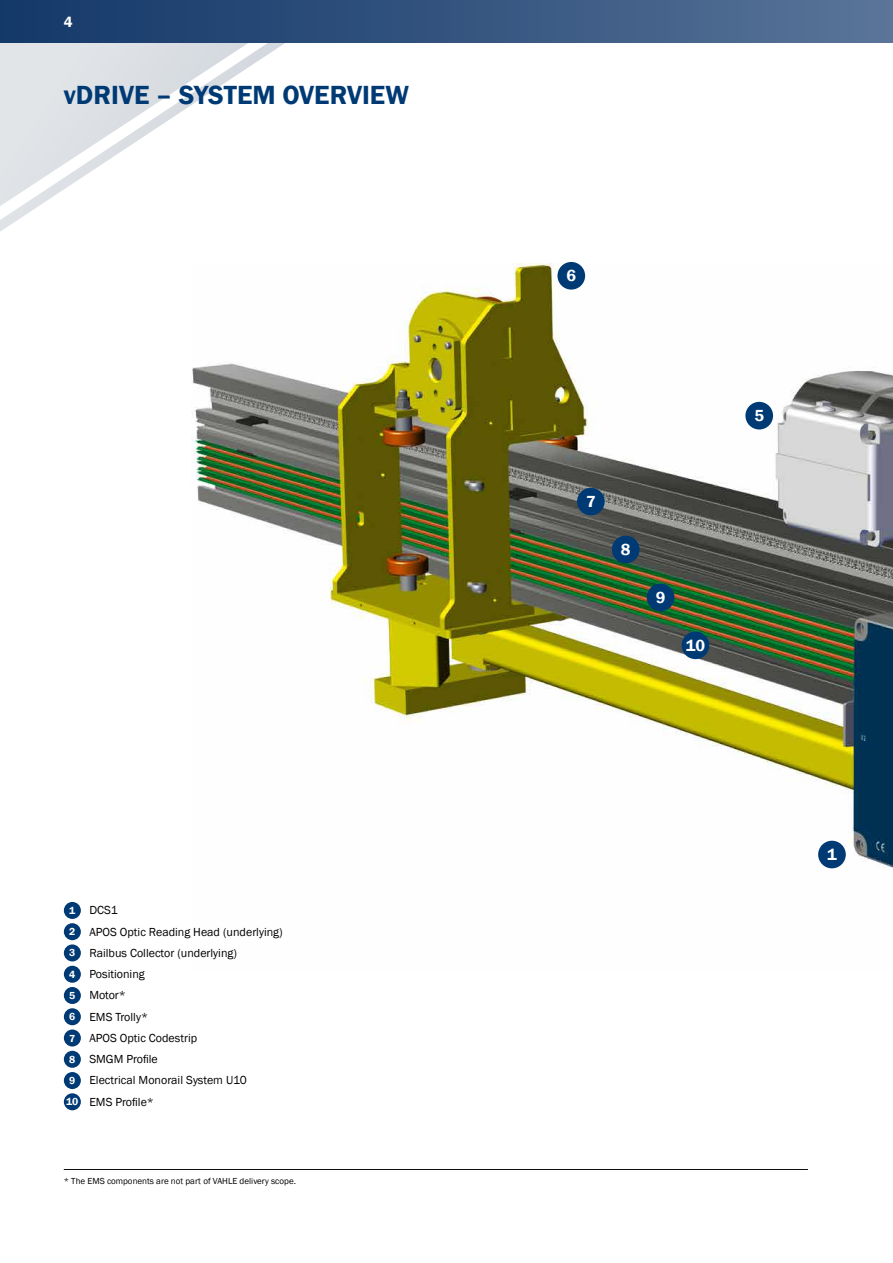
<style>
.page{position:relative;width:893px;height:1263px;background:#fff}
.page>*{position:absolute;margin:0;border:0;box-sizing:border-box;transform-origin:0 0}
.t1{font:600 27px "Franklin Gothic";color:#003a74}
.t2{font:600 16.5px "Franklin Gothic";color:#fff}
.t3{font:600 15px "Franklin Gothic";color:#fff}
.t4{font:12px/21.3px "Franklin Gothic";color:#000}
.t5{font:9px "Franklin Gothic";color:#000}
.s1{font-weight:600;font-size:10.5px;color:#fff}
</style>
<div class="page">
<svg style="left:0;top:43px;width:285px;height:172px"></svg>
<div style="left:0;top:0;width:893px;height:43px;background:linear-gradient(to right,#123768,#587498)"></div>
<hr style="left:64px;top:1169px;width:744px;height:1px;background:#000">
<img style="left:191px;top:263px;width:702px;height:606px">
<div style="left:818px;top:841px;width:28px;height:27px;background:#003a74;border-radius:50%"></div>
<div style="left:682px;top:631px;width:27px;height:28px;background:#003a74;border-radius:50%"></div>
<div style="left:647px;top:584px;width:27px;height:27px;background:#003a74;border-radius:50%"></div>
<div style="left:612px;top:536px;width:27px;height:27px;background:#003a74;border-radius:50%"></div>
<div style="left:577px;top:488px;width:28px;height:27px;background:#003a74;border-radius:50%"></div>
<div style="left:557px;top:262px;width:28px;height:28px;background:#003a74;border-radius:50%"></div>
<div style="left:745px;top:402px;width:28px;height:27px;background:#003a74;border-radius:50%"></div>
<div style="left:64px;top:902px;width:17px;height:17px;background:#003a74;border-radius:50%"></div>
<div style="left:64px;top:923px;width:17px;height:17px;background:#003a74;border-radius:50%"></div>
<div style="left:64px;top:944px;width:17px;height:17px;background:#003a74;border-radius:50%"></div>
<div style="left:64px;top:966px;width:17px;height:17px;background:#003a74;border-radius:50%"></div>
<div style="left:64px;top:987px;width:17px;height:17px;background:#003a74;border-radius:50%"></div>
<div style="left:64px;top:1008px;width:17px;height:17px;background:#003a74;border-radius:50%"></div>
<div style="left:64px;top:1029px;width:17px;height:17px;background:#003a74;border-radius:50%"></div>
<div style="left:64px;top:1051px;width:17px;height:17px;background:#003a74;border-radius:50%"></div>
<div style="left:64px;top:1072px;width:17px;height:17px;background:#003a74;border-radius:50%"></div>
<div style="left:64px;top:1093px;width:17px;height:17px;background:#003a74;border-radius:50%"></div>
<p class="t3" style="left:64px;top:12px;width:10px">4</p>
<h1 class="t1" style="left:64px;top:78px;width:347px">vDRIVE – SYSTEM OVERVIEW</h1>
<p class="t4" style="left:66px;top:900px;width:218px"><span class="s1">1</span> DCS1<br><span class="s1">2</span> APOS Optic Reading Head (underlying)<br><span class="s1">3</span> Railbus Collector (underlying)<br><span class="s1">4</span> Positioning<br><span class="s1">5</span> Motor*<br><span class="s1">6</span> EMS Trolly*<br><span class="s1">7</span> APOS Optic Codestrip<br><span class="s1">8</span> SMGM Profile<br><span class="s1">9</span> Electrical Monorail System U10<br><span class="s1">10</span> EMS Profile*</p>
<p class="t5" style="left:64px;top:1176px;width:234px">* The EMS components are not part of VAHLE delivery scope.</p>
<h2 class="t2" style="left:566px;top:266px;width:11px">6</h2>
<h2 class="t2" style="left:586px;top:491px;width:11px">7</h2>
<h2 class="t2" style="left:621px;top:539px;width:11px">8</h2>
<h2 class="t2" style="left:656px;top:587px;width:11px">9</h2>
<h2 class="t2" style="left:686px;top:635px;width:21px">10</h2>
<h2 class="t2" style="left:754px;top:405px;width:11px">5</h2>
<h2 class="t2" style="left:827px;top:844px;width:11px">1</h2>
</div>
